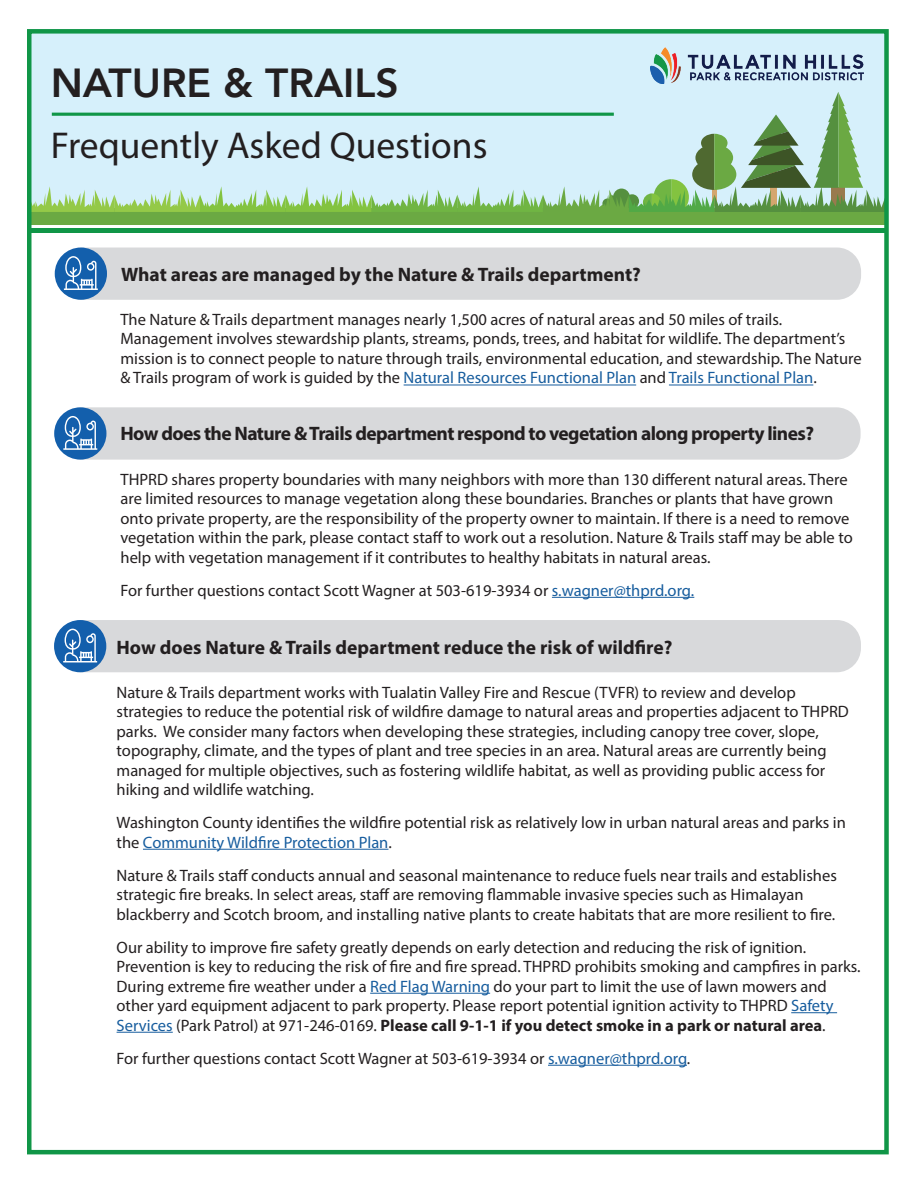
<style>
.page{position:relative;width:918px;height:1188px;background:#fff}
.page>*{position:absolute;margin:0;border:0;box-sizing:border-box;transform-origin:0 0}
.t1{font:800 40.5px "Avenir";color:#231f20}
.t2{font:37.5px "Myriad Pro";color:#231f20}
.t3{font:700 19.5px "Myriad Pro";letter-spacing:-.01em;color:#231f20}
.t4{font:700 19.5px "Myriad Pro";letter-spacing:-.03em;color:#231f20}
.t5{font:16.5px/19.5px "Myriad Pro";color:#231f20}
.s1{color:#175d9e}
.s2{font-weight:700}
</style>
<div class="page">
<div style="left:28px;top:29px;width:857px;height:193px;background:#d6f0fb"></div>
<div style="left:28px;top:208px;width:857px;height:17px;background:#6ba943"></div>
<hr style="left:31px;top:228px;width:855px;height:4px;background:#109647">
<div style="left:60px;top:248px;width:801px;height:52px;background:#d8d9db;border-radius:24px"></div>
<div style="left:55px;top:248px;width:52px;height:52px;background:#135fac;border-radius:50%"></div>
<svg style="left:64px;top:256px;width:34px;height:34px"></svg>
<svg style="left:32px;top:92px;width:852px;height:120px"></svg>
<img style="left:650px;top:48px;width:214px;height:35px">
<div style="left:27px;top:29px;width:862px;height:1125px;border:4px solid #109647"></div>
<hr style="left:404px;top:385px;width:232px;height:1px;background:#175d9e">
<hr style="left:669px;top:385px;width:144px;height:1px;background:#175d9e">
<hr style="left:552px;top:597px;width:142px;height:1px;background:#175d9e">
<div style="left:59px;top:407px;width:802px;height:53px;background:#d8d9db;border-radius:24px"></div>
<div style="left:54px;top:407px;width:52px;height:53px;background:#135fac;border-radius:50%"></div>
<svg style="left:63px;top:416px;width:34px;height:34px"></svg>
<div style="left:59px;top:620px;width:802px;height:52px;background:#d8d9db;border-radius:24px"></div>
<div style="left:54px;top:620px;width:52px;height:52px;background:#135fac;border-radius:50%"></div>
<svg style="left:63px;top:629px;width:34px;height:33px"></svg>
<hr style="left:143px;top:849px;width:245px;height:1px;background:#175d9e">
<hr style="left:370px;top:993px;width:120px;height:1px;background:#175d9e">
<hr style="left:791px;top:1012px;width:46px;height:1px;background:#175d9e">
<hr style="left:117px;top:1032px;width:56px;height:1px;background:#175d9e">
<hr style="left:548px;top:1065px;width:139px;height:1px;background:#175d9e">
<p class="t1" style="left:51px;top:51px;width:350px">NATURE &amp; TRAILS</p>
<p class="t2" style="left:51px;top:122px;width:438px">Frequently Asked Questions</p>
<p class="t3" style="left:121px;top:262px;width:521px">What areas are managed by the Nature &amp; Trails department?</p>
<p class="t5" style="left:121px;top:309px;width:743px">The Nature &amp; Trails department manages nearly 1,500 acres of natural areas and 50 miles of trails.<br>Management involves stewardship plants, streams, ponds, trees, and habitat for wildlife. The department’s mission is to connect people to nature through trails, environmental education, and stewardship. The Nature &amp; Trails program of work is guided by the <span class="s1">Natural Resources Functional Plan</span> and <span class="s1">Trails Functional Plan</span>.</p>
<p class="t4" style="left:121px;top:421px;width:695px">How does the Nature &amp; Trails department respond to vegetation along property lines?</p>
<p class="t5" style="left:121px;top:469px;width:734px">THPRD shares property boundaries with many neighbors with more than 130 different natural areas. There are limited resources to manage vegetation along these boundaries. Branches or plants that have grown onto private property, are the responsibility of the property owner to maintain. If there is a need to remove vegetation within the park, please contact staff to work out a resolution. Nature &amp; Trails staff may be able to help with vegetation management if it contributes to healthy habitats in natural areas.</p>
<p class="t5" style="left:121px;top:580px;width:575px">For further questions contact Scott Wagner at 503-619-3934 or <span class="s1">s.wagner@thprd.org.</span></p>
<p class="t3" style="left:117px;top:635px;width:557px">How does Nature &amp; Trails department reduce the risk of wildfire?</p>
<p class="t5" style="left:117px;top:682px;width:734px">Nature &amp; Trails department works with Tualatin Valley Fire and Rescue (TVFR) to review and develop strategies to reduce the potential risk of wildfire damage to natural areas and properties adjacent to THPRD parks. We consider many factors when developing these strategies, including canopy tree cover, slope, topography, climate, and the types of plant and tree species in an area. Natural areas are currently being managed for multiple objectives, such as fostering wildlife habitat, as well as providing public access for hiking and wildlife watching.</p>
<p class="t5" style="left:117px;top:813px;width:731px">Washington County identifies the wildfire potential risk as relatively low in urban natural areas and parks in the <span class="s1">Community Wildfire Protection Plan</span>.</p>
<p class="t5" style="left:117px;top:865px;width:722px">Nature &amp; Trails staff conducts annual and seasonal maintenance to reduce fuels near trails and establishes strategic fire breaks. In select areas, staff are removing flammable invasive species such as Himalayan blackberry and Scotch broom, and installing native plants to create habitats that are more resilient to fire.</p>
<p class="t5" style="left:117px;top:937px;width:746px">Our ability to improve fire safety greatly depends on early detection and reducing the risk of ignition.<br>Prevention is key to reducing the risk of fire and fire spread. THPRD prohibits smoking and campfires in parks.<br>During extreme fire weather under a <span class="s1">Red Flag Warning</span> do your part to limit the use of lawn mowers and other yard equipment adjacent to park property. Please report potential ignition activity to THPRD <span class="s1">Safety Services</span> (Park Patrol) at 971-246-0169. <span class="s2">Please call 9-1-1 if you detect smoke in a park or natural area</span>.</p>
<p class="t5" style="left:117px;top:1048px;width:575px">For further questions contact Scott Wagner at 503-619-3934 or <span class="s1">s.wagner@thprd.org</span>.</p>
</div>
